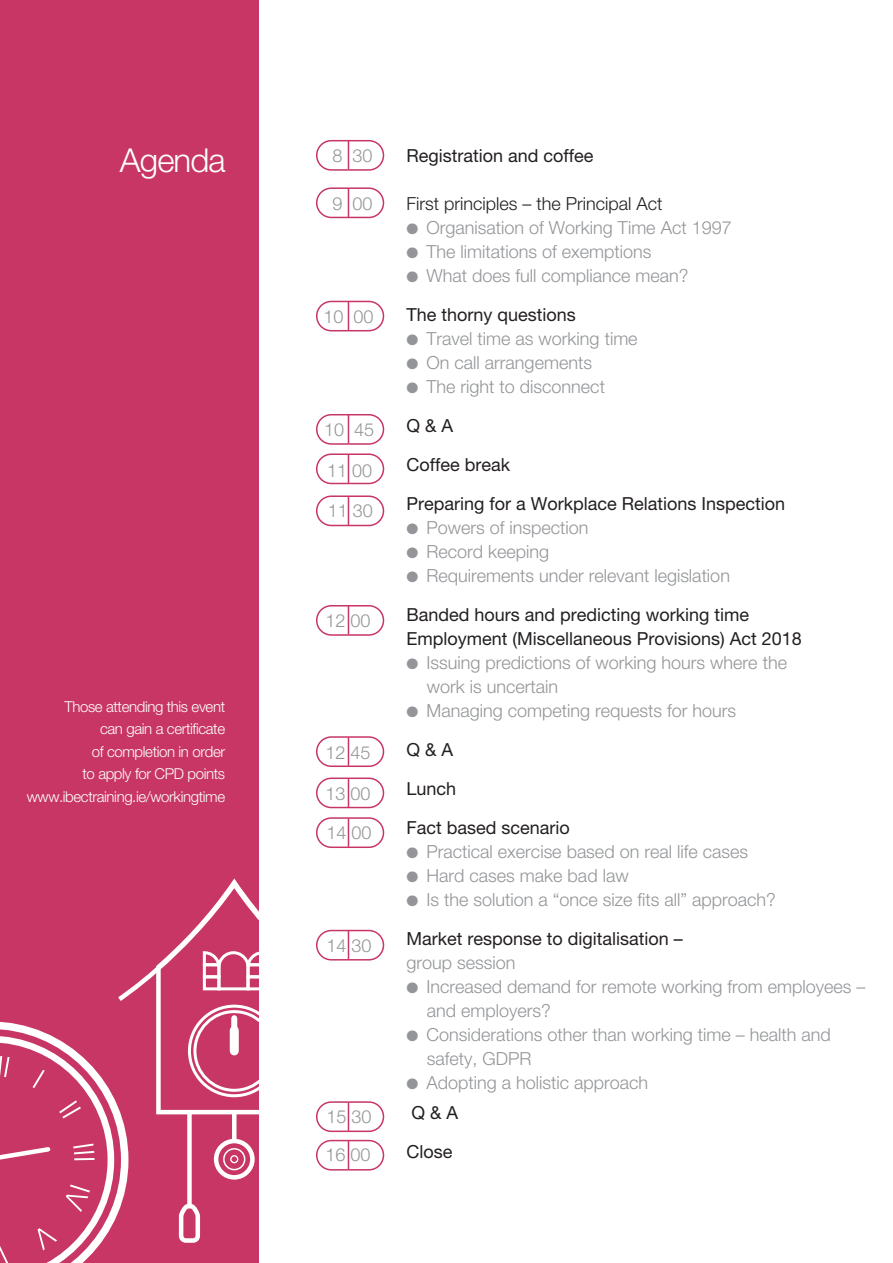
<style>
.page{position:relative;width:893px;height:1263px;background:#fff}
.page>*{position:absolute;margin:0;border:0;box-sizing:border-box;transform-origin:0 0}
.t1{font:300 33px "Helvetica Neue";letter-spacing:-.025em;color:#fff}
.t2{font:300 18px/39px "Helvetica Neue";color:#939598}
.t3{font:18px/39px "Helvetica Neue";color:#231f20}
.t4{font:300 18px "Helvetica Neue";color:#231f20}
.t5{font:300 15px/22.5px "Helvetica Neue";letter-spacing:-.025em;color:#fff;text-align:right}
.s1{font-weight:400;color:#231f20}
.s2{color:#939598}
.s3{font-weight:300;color:#939598}
</style>
<div class="page">
<div style="left:0;top:0;width:259px;height:1263px;background:#c73665"></div>
<svg style="left:0;top:878px;width:259px;height:385px"></svg>
<div style="left:316px;top:140px;width:68px;height:31px;border:2px solid #c73665;border-radius:15px"></div>
<svg style="left:348px;top:141px;width:1px;height:28px"></svg>
<div style="left:316px;top:453px;width:68px;height:31px;border:2px solid #c73665;border-radius:15px"></div>
<svg style="left:348px;top:454px;width:1px;height:29px"></svg>
<div style="left:316px;top:495px;width:68px;height:31px;border:2px solid #c73665;border-radius:15px"></div>
<svg style="left:348px;top:496px;width:1px;height:29px"></svg>
<div style="left:316px;top:605px;width:68px;height:31px;border:2px solid #c73665;border-radius:15px"></div>
<svg style="left:348px;top:606px;width:1px;height:28px"></svg>
<div style="left:316px;top:736px;width:68px;height:31px;border:2px solid #c73665;border-radius:15px"></div>
<svg style="left:348px;top:737px;width:1px;height:29px"></svg>
<div style="left:316px;top:777px;width:68px;height:31px;border:2px solid #c73665;border-radius:15px"></div>
<svg style="left:348px;top:778px;width:1px;height:29px"></svg>
<div style="left:316px;top:817px;width:68px;height:31px;border:2px solid #c73665;border-radius:15px"></div>
<svg style="left:348px;top:818px;width:1px;height:29px"></svg>
<div style="left:316px;top:930px;width:68px;height:30px;border:2px solid #c73665;border-radius:15px"></div>
<svg style="left:348px;top:931px;width:1px;height:28px"></svg>
<div style="left:316px;top:1140px;width:68px;height:30px;border:2px solid #c73665;border-radius:15px"></div>
<svg style="left:348px;top:1141px;width:1px;height:28px"></svg>
<div style="left:316px;top:1101px;width:68px;height:31px;border:2px solid #c73665;border-radius:15px"></div>
<svg style="left:348px;top:1102px;width:1px;height:29px"></svg>
<div style="left:316px;top:187px;width:68px;height:31px;border:2px solid #c73665;border-radius:15px"></div>
<svg style="left:348px;top:188px;width:1px;height:29px"></svg>
<div style="left:316px;top:414px;width:68px;height:31px;border:2px solid #c73665;border-radius:15px"></div>
<svg style="left:348px;top:415px;width:1px;height:28px"></svg>
<div style="left:316px;top:301px;width:68px;height:30px;border:2px solid #c73665;border-radius:15px"></div>
<svg style="left:348px;top:302px;width:1px;height:28px"></svg>
<h1 class="t1" style="left:120px;top:133px;width:107px">Agenda</h1>
<p class="t2" style="left:332px;top:135px;width:42px">8 30</p>
<p class="t3" style="left:406px;top:137px;width:189px">Registration and coffee</p>
<p class="t2" style="left:332px;top:183px;width:42px">9 00</p>
<p class="t4" style="left:406px;top:189px;width:258px">First principles – the Principal Act</p>
<p class="t2" style="left:406px;top:207px;width:327px">● Organisation of Working Time Act 1997</p>
<p class="t2" style="left:406px;top:231px;width:247px">● The limitations of exemptions</p>
<p class="t2" style="left:406px;top:255px;width:284px">● What does full compliance mean?<br><span class="s1">The thorny questions</span></p>
<p class="t2" style="left:406px;top:318px;width:233px">● Travel time as working time</p>
<p class="t2" style="left:406px;top:342px;width:187px">● On call arrangements</p>
<p class="t3" style="left:406px;top:368px;width:380px"><span class="s2">●</span> <span class="s3">The right to disconnect<br></span>Q&amp;A<br>Coffee break<br>Preparing for a Workplace Relations Inspection</p>
<p class="t2" style="left:406px;top:507px;width:184px">● Powers of inspection</p>
<p class="t2" style="left:406px;top:531px;width:144px">● Record keeping</p>
<p class="t2" style="left:406px;top:555px;width:344px">● Requirements under relevant legislation<br><span class="s1">Banded hours and predicting working time</span></p>
<p class="t3" style="left:406px;top:620px;width:397px">Employment (Miscellaneous Provisions) Act 2018</p>
<p class="t2" style="left:427px;top:649px;width:362px;line-height:24px;text-indent:-21px">● Issuing predictions of working hours where the work is uncertain</p>
<p class="t2" style="left:406px;top:690px;width:331px">● Managing competing requests for hours<br><span class="s1">Q &amp; A<br>Lunch<br>Fact based scenario</span></p>
<p class="t2" style="left:406px;top:831px;width:343px">● Practical exercise based on real life cases</p>
<p class="t2" style="left:406px;top:855px;width:224px">● Hard cases make bad law</p>
<p class="t2" style="left:406px;top:879px;width:371px">● Is the solution a “once size fits all” approach?<br><span class="s1">Market response to digitalisation –</span></p>
<p class="t2" style="left:406px;top:942px;width:111px">group session</p>
<p class="t2" style="left:427px;top:973px;width:440px;line-height:24px;text-indent:-21px">● Increased demand for remote working from employees – and employers?</p>
<p class="t2" style="left:427px;top:1021px;width:405px;line-height:24px;text-indent:-21px">● Considerations other than working time – health and safety, GDPR</p>
<p class="t2" style="left:406px;top:1066px;width:243px;line-height:30px">● Adopting a holistic approach<br><span class="s1">Q &amp; A</span></p>
<p class="t3" style="left:406px;top:1133px;width:47px">Close</p>
<p class="t2" style="left:323px;top:296px;width:52px">10 00</p>
<p class="t2" style="left:324px;top:409px;width:52px">10 45</p>
<p class="t2" style="left:327px;top:449px;width:47px">11 00</p>
<p class="t2" style="left:328px;top:490px;width:47px">11 30</p>
<p class="t2" style="left:326px;top:599px;width:47px">12 00</p>
<p class="t5" style="left:27px;top:694px;width:200px">Those attending this event<br>can gain a certificate<br>of completion in order<br>to apply for CPD points www.ibectraining.ie/workingtime</p>
<p class="t2" style="left:326px;top:731px;width:47px">12 45</p>
<p class="t2" style="left:326px;top:773px;width:47px">13 00<br>14 00</p>
<p class="t2" style="left:326px;top:924px;width:47px">14 30</p>
<p class="t2" style="left:326px;top:1096px;width:47px;line-height:38.1px">15 30<br>16 00</p>
</div>
